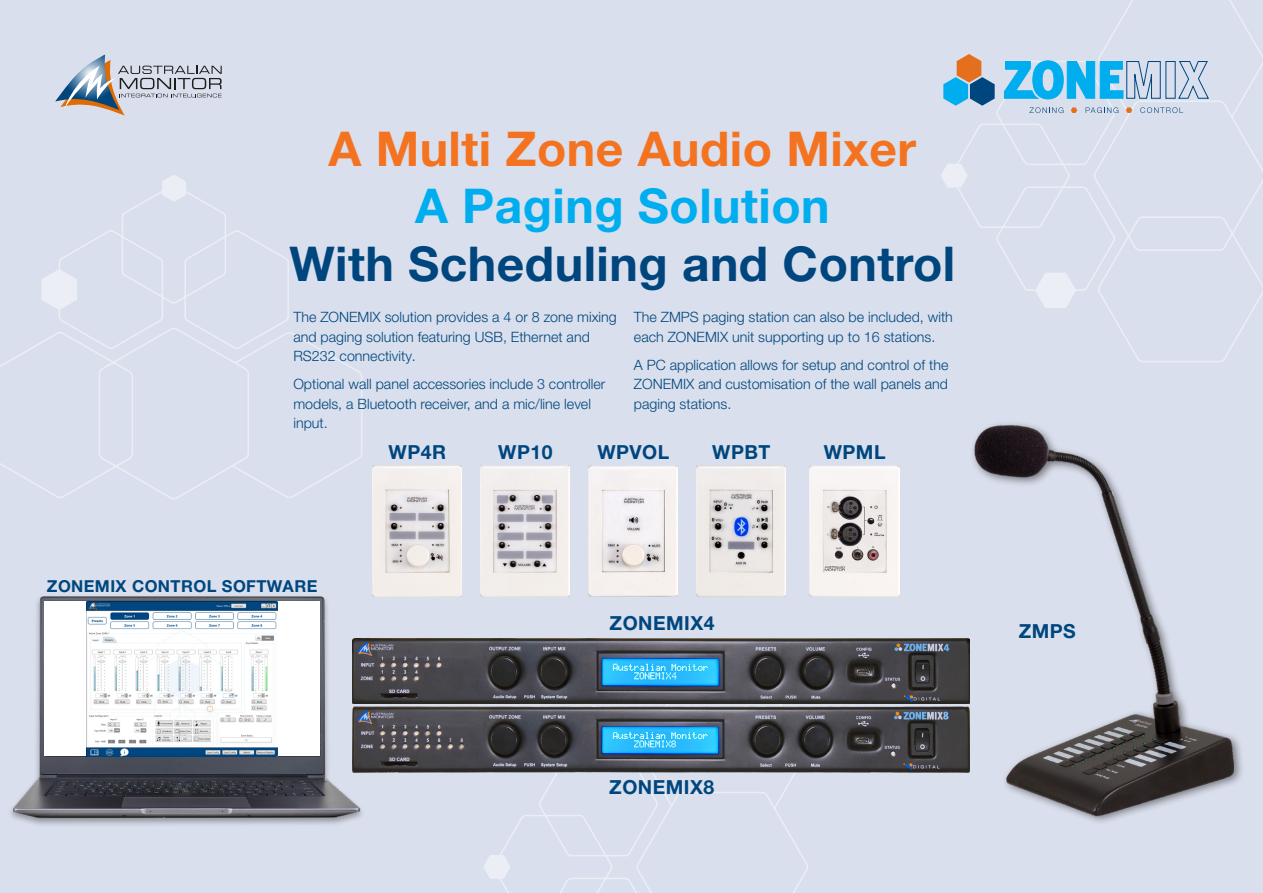
<style>
.page{position:relative;width:1263px;height:893px;background:#d9dfec}
.page>*{position:absolute;margin:0;border:0;box-sizing:border-box;transform-origin:0 0}
.t1{font:700 48px "Helvetica Neue LT Pro";letter-spacing:.01em;color:#00467e}
.t2{font:700 48px "Helvetica Neue LT Pro";letter-spacing:.01em;color:#f47321}
.t3{font:700 48px "Helvetica Neue LT Pro";letter-spacing:.01em;color:#00aeef}
.t4{font:700 19.35px "Helvetica Neue LT Pro";letter-spacing:.025em;color:#00467e}
.t5{font:700 16.5px "Helvetica Neue LT Pro";letter-spacing:.025em;color:#00467e}
.t6{font:300 14.25px/19.5px "Helvetica Neue LT Pro";color:#00467e}
</style>
<div class="page">
<svg style="left:0;top:192px;width:362px;height:307px"></svg>
<svg style="left:41px;top:268px;width:37px;height:43px"></svg>
<svg style="left:161px;top:175px;width:26px;height:28px"></svg>
<svg style="left:810px;top:772px;width:110px;height:1px"></svg>
<svg style="left:492px;top:703px;width:318px;height:190px"></svg>
<svg style="left:484px;top:854px;width:27px;height:26px"></svg>
<svg style="left:55px;top:55px;width:167px;height:61px"></svg>
<svg style="left:957px;top:0;width:306px;height:362px"></svg>
<svg style="left:941px;top:163px;width:28px;height:25px"></svg>
<svg style="left:1003px;top:60px;width:260px;height:249px"></svg>
<svg style="left:943px;top:54px;width:52px;height:52px"></svg>
<img style="left:974px;top:425px;width:259px;height:391px">
<img style="left:10px;top:592px;width:392px;height:233px">
<div style="left:44px;top:601px;width:276px;height:155px;background:#fff"></div>
<img style="left:373px;top:465px;width:89px;height:132px">
<img style="left:481px;top:465px;width:89px;height:132px">
<img style="left:589px;top:465px;width:89px;height:132px">
<img style="left:697px;top:465px;width:89px;height:132px">
<img style="left:353px;top:706px;width:616px;height:66px">
<img style="left:353px;top:639px;width:616px;height:64px">
<img style="left:810px;top:465px;width:89px;height:132px">
<img style="left:87px;top:601px;width:190px;height:155px">
<p class="t2" style="left:328px;top:119px;width:589px">A Multi Zone Audio Mixer</p>
<p class="t3" style="left:415px;top:177px;width:416px">A Paging Solution</p>
<p class="t1" style="left:289px;top:234px;width:667px">With Scheduling and Control</p>
<p class="t6" style="left:293px;top:307px;width:325px">The ZONEMIX solution provides a 4 or 8 zone mixing and paging solution featuring USB, Ethernet and<br>RS232 connectivity.</p>
<p class="t6" style="left:293px;top:374px;width:314px">Optional wall panel accessories include 3 controller models, a Bluetooth receiver, and a mic/line level input.</p>
<p class="t6" style="left:634px;top:307px;width:320px">The ZMPS paging station can also be included, with each ZONEMIX unit supporting up to 16 stations.</p>
<p class="t6" style="left:634px;top:355px;width:316px;text-align:justify">A PC application allows for setup and control of the ZONEMIX and customisation of the wall panels and paging stations.</p>
<p class="t5" style="left:47px;top:576px;width:272px">ZONEMIX CONTROL SOFTWARE</p>
<p class="t4" style="left:389px;top:440px;width:59px">WP4R</p>
<p class="t4" style="left:498px;top:440px;width:56px">WP10</p>
<p class="t4" style="left:597px;top:440px;width:73px">WPVOL</p>
<p class="t4" style="left:712px;top:440px;width:60px">WPBT</p>
<p class="t4" style="left:824px;top:440px;width:63px">WPML</p>
<p class="t4" style="left:610px;top:611px;width:106px">ZONEMIX4</p>
<p class="t4" style="left:609px;top:775px;width:106px">ZONEMIX8</p>
<p class="t4" style="left:1019px;top:619px;width:59px">ZMPS</p>
</div>
